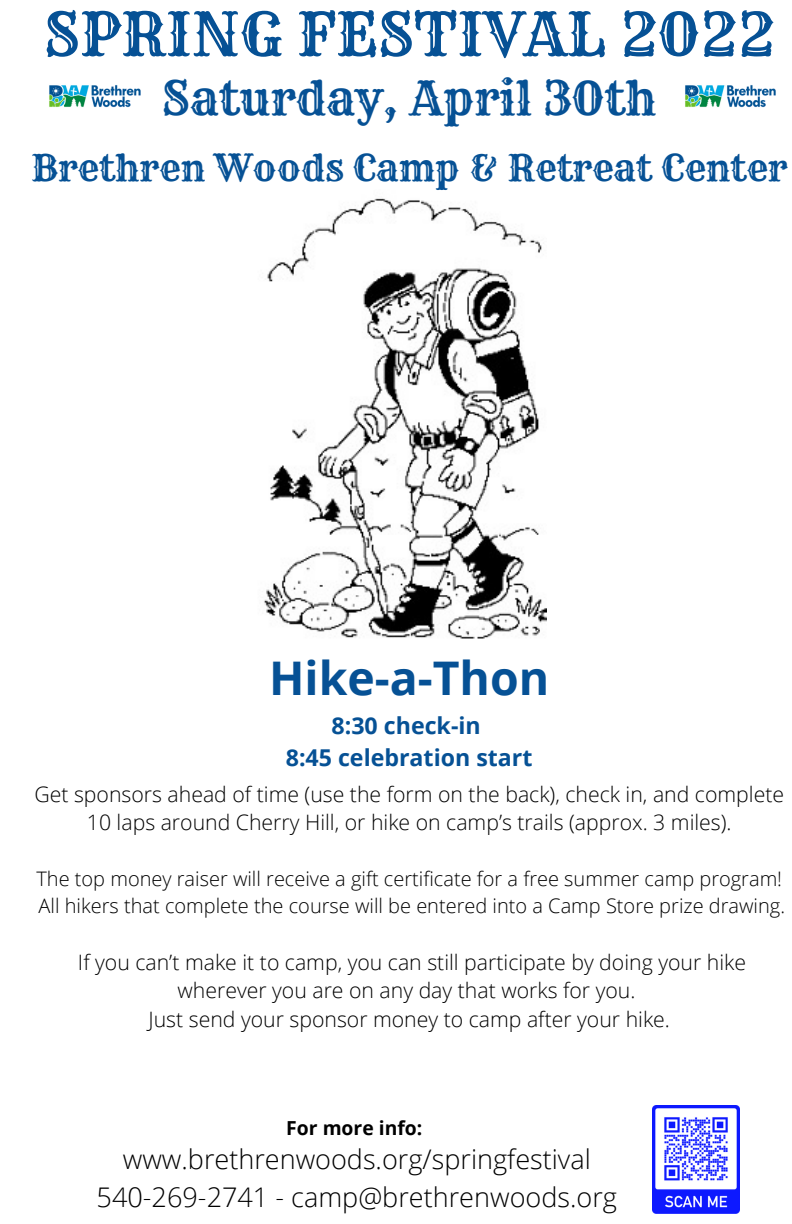
<style>
.page{position:relative;width:792px;height:1224px;background:#fff}
.page>*{position:absolute;margin:0;border:0;box-sizing:border-box;transform-origin:0 0}
.t1{font:59.2px "Rye";color:#065195}
.t2{font:46.4px "Rye";color:#065195}
.t3{font:700 46.4px "Open Sans";color:#065195}
.t4{font:36.2px "Rye";color:#065195}
.t5{font:300 27px "Open Sans";color:#000}
.t6{font:700 23.2px "Open Sans";color:#065195}
.t7{font:300 21.2px/28.4px "Open Sans";color:#000;text-align:center}
.t8{font:300 20px "Open Sans";color:#000}
.t9{font:700 19.4px "Open Sans";color:#000}
</style>
<div class="page">
<img style="left:264px;top:198px;width:282px;height:441px">
<img style="left:49px;top:85px;width:92px;height:23px">
<img style="left:685px;top:85px;width:91px;height:23px">
<img style="left:652px;top:1105px;width:87px;height:108px">
<p class="t1" style="left:44px;top:-2px;width:733px">SPRING FESTIVAL 2022</p>
<p class="t2" style="left:162px;top:69px;width:496px">Saturday, April 30th</p>
<p class="t4" style="left:31px;top:145px;width:758px">Brethren Woods Camp &amp; Retreat Center</p>
<p class="t3" style="left:269px;top:645px;width:282px">Hike-a-Thon</p>
<p class="t6" style="left:332px;top:709px;width:151px">8:30 check-in</p>
<p class="t6" style="left:286px;top:741px;width:248px">8:45 celebration start</p>
<p class="t7" style="left:34px;top:780px;width:751px">Get sponsors ahead of time (use the form on the back), check in, and complete<br>10 laps around Cherry Hill, or hike on camp’s trails (approx. 3 miles).</p>
<p class="t8" style="left:36px;top:865px;width:747px">The top money raiser will receive a gift certificate for a free summer camp program!</p>
<p class="t8" style="left:39px;top:892px;width:748px">All hikers that complete the course will be entered into a Camp Store prize drawing.</p>
<p class="t7" style="left:78px;top:948px;width:670px">If you can’t make it to camp, you can still participate by doing your hike wherever you are on any day that works for you.</p>
<p class="t7" style="left:149px;top:1005px;width:523px">Just send your sponsor money to camp after your hike.</p>
<p class="t9" style="left:286px;top:1114px;width:137px">For more info:</p>
<p class="t5" style="left:123px;top:1140px;width:470px">www.brethrenwoods.org/springfestival</p>
<p class="t5" style="left:97px;top:1178px;width:522px">540-269-2741 - camp@brethrenwoods.org</p>
</div>
